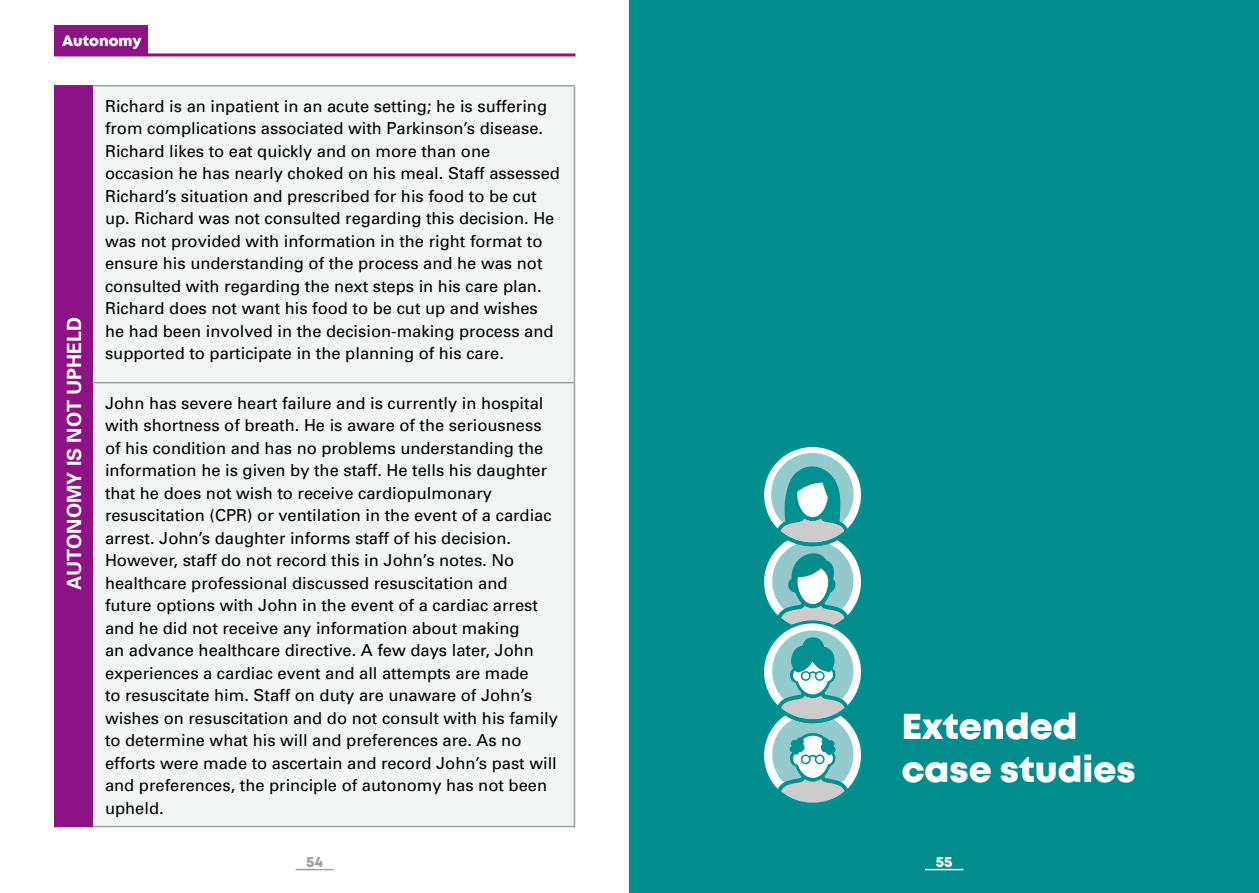
<style>
.page{position:relative;width:1259px;height:893px;background:#fff}
.page>*{position:absolute;margin:0;border:0;box-sizing:border-box;transform-origin:0 0}
.t1{font:36px/43.2px "Mont Heavy DEMO";color:#fff}
.t2{font:700 19.5px "Univers";color:#fff}
.t3{font:16.5px/22.5px "Univers";color:#000}
.t4{font:15px "Mont Heavy DEMO";color:#fff}
.t5{font:15px "Mont Heavy DEMO";color:#a1a1a5}
</style>
<div class="page">
<div style="left:629px;top:0;width:630px;height:893px;background:#008d8c"></div>
<div style="left:54px;top:86px;width:38px;height:740px;background:#8d1286"></div>
<div style="left:93px;top:87px;width:481px;height:739px;background:#f3f4f4"></div>
<hr style="left:54px;top:85px;width:39px;height:2px;background:#8d1286">
<hr style="left:54px;top:826px;width:39px;height:1px;background:#8d1286">
<hr style="left:574px;top:383px;width:1px;height:443px;background:#a1a1a5">
<hr style="left:93px;top:826px;width:482px;height:1px;background:#a1a1a5">
<hr style="left:93px;top:85px;width:482px;height:2px;background:#a1a1a5">
<hr style="left:574px;top:87px;width:1px;height:295px;background:#a1a1a5">
<hr style="left:93px;top:382px;width:482px;height:1px;background:#a1a1a5">
<hr style="left:92px;top:87px;width:1px;height:296px;background:#8d1286">
<hr style="left:92px;top:383px;width:1px;height:443px;background:#8d1286">
<svg style="left:764px;top:447px;width:97px;height:356px"></svg>
<hr style="left:296px;top:869px;width:38px;height:1px;background:#a1a1a5">
<div style="left:54px;top:26px;width:93px;height:29px;background:#8d1286"></div>
<hr style="left:54px;top:53px;width:521px;height:3px;background:#8d1286">
<hr style="left:925px;top:869px;width:38px;height:1px;background:#fff">
<p class="t4" style="left:62px;top:32px;width:81px">Autonomy</p>
<p class="t4" style="left:62px;top:37px;width:65px">Respect</p>
<p class="t2" style="left:62px;top:590px;width:275px;rotate:-90deg">AUTONOMY IS NOT UPHELD</p>
<p class="t3" style="left:105px;top:94px;width:456px">Richard is an inpatient in an acute setting; he is suffering from complications associated with Parkinson’s disease.<br>Richard likes to eat quickly and on more than one occasion he has nearly choked on his meal. Staff assessed Richard’s situation and prescribed for his food to be cut up. Richard was not consulted regarding this decision. He was not provided with information in the right format to ensure his understanding of the process and he was not consulted with regarding the next steps in his care plan.<br>Richard does not want his food to be cut up and wishes he had been involved in the decision-making process and supported to participate in the planning of his care.</p>
<p class="t3" style="left:105px;top:391px;width:454px">John has severe heart failure and is currently in hospital with shortness of breath. He is aware of the seriousness of his condition and has no problems understanding the information he is given by the staff. He tells his daughter that he does not wish to receive cardiopulmonary resuscitation (CPR) or ventilation in the event of a cardiac arrest. John’s daughter informs staff of his decision.<br>However, staff do not record this in John’s notes. No healthcare professional discussed resuscitation and future options with John in the event of a cardiac arrest and he did not receive any information about making<br>an advance healthcare directive. A few days later, John experiences a cardiac event and all attempts are made<br>to resuscitate him. Staff on duty are unaware of John’s wishes on resuscitation and do not consult with his family to determine what his will and preferences are. As no efforts were made to ascertain and record John’s past will and preferences, the principle of autonomy has not been upheld.</p>
<p class="t5" style="left:306px;top:853px;width:19px">54</p>
<h1 class="t1" style="left:901px;top:707px;width:235px">Extended case studies</h1>
<p class="t4" style="left:935px;top:853px;width:18px">55</p>
</div>
